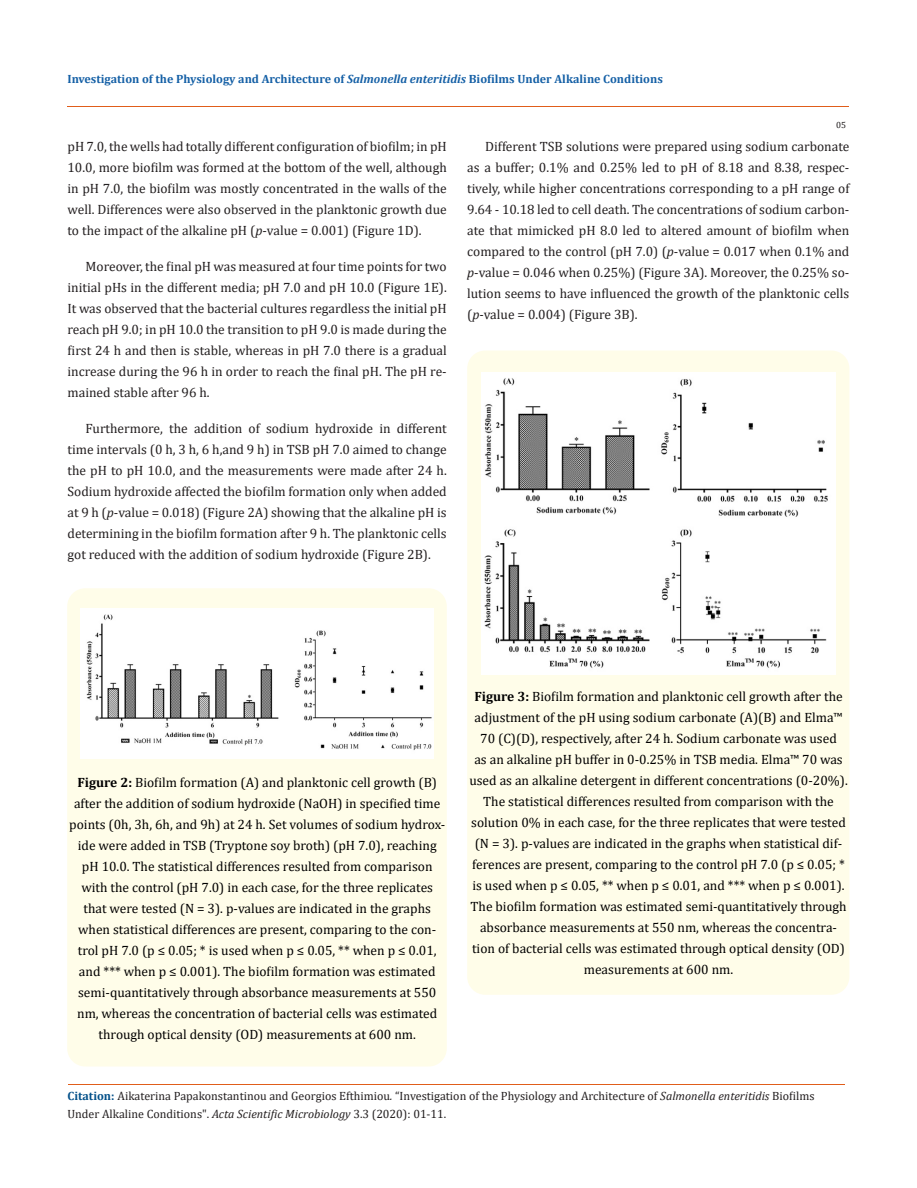
<style>
.page{position:relative;width:917px;height:1188px;background:#fff}
.page>*{position:absolute;margin:0;border:0;box-sizing:border-box;transform-origin:0 0}
.t1{font:13.5px/21px "Cambria";color:#231f20;text-align:justify}
.t2{font:13.5px/21px "Cambria";color:#000;text-align:center}
.t3{font:12px/18px "Cambria";color:#231f20}
.t4{font:700 12px "Cambria";color:#1560a6}
.t5{font:9px "Cambria";color:#231f20}
.s1{font-style:italic}
.s2{font-weight:700}
.s3{font-weight:700;color:#035089}
</style>
<div class="page">
<hr style="left:67px;top:106px;width:782px;height:1px;background:#e05d1a">
<hr style="left:69px;top:1085px;width:775px;height:1px;background:#e05d1a">
<div style="left:67px;top:588px;width:380px;height:478px;background:#fffde9;border-radius:18px"></div>
<img style="left:80px;top:608px;width:353px;height:150px">
<div style="left:467px;top:351px;width:382px;height:644px;background:#fffde9;border-radius:18px"></div>
<img style="left:482px;top:372px;width:353px;height:303px">
<p class="t4" style="left:67px;top:70px;width:597px">Investigation of the Physiology and Architecture of <span class="s1">Salmonella enteritidis</span> Biofilms Under Alkaline Conditions</p>
<p class="t5" style="left:836px;top:120px;width:11px">05</p>
<p class="t1" style="left:67px;top:136px;width:381px">pH 7.0, the wells had totally different configuration of biofilm; in pH 10.0, more biofilm was formed at the bottom of the well, although in pH 7.0, the biofilm was mostly concentrated in the walls of the well. Differences were also observed in the planktonic growth due to the impact of the alkaline pH (<span class="s1">p</span>-value = 0.001) (Figure 1D).</p>
<p class="t1" style="left:67px;top:256px;width:381px;text-indent:18px">Moreover, the final pH was measured at four time points for two initial pHs in the different media; pH 7.0 and pH 10.0 (Figure 1E).<br>It was observed that the bacterial cultures regardless the initial pH reach pH 9.0; in pH 10.0 the transition to pH 9.0 is made during the first 24 h and then is stable, whereas in pH 7.0 there is a gradual increase during the 96 h in order to reach the final pH. The pH re&shy;mained stable after 96 h.</p>
<p class="t1" style="left:67px;top:418px;width:381px;text-indent:18px">Furthermore, the addition of sodium hydroxide in different time intervals (0 h, 3 h, 6 h,and 9 h) in TSB pH 7.0 aimed to change the pH to pH 10.0, and the measurements were made after 24 h.<br>Sodium hydroxide affected the biofilm formation only when added at 9 h (<span class="s1">p</span>-value = 0.018) (Figure 2A) showing that the alkaline pH is determining in the biofilm formation after 9 h. The planktonic cells got reduced with the addition of sodium hydroxide (Figure 2B).</p>
<p class="t1" style="left:467px;top:136px;width:384px;text-indent:18px">Different TSB solutions were prepared using sodium carbonate as a buffer; 0.1% and 0.25% led to pH of 8.18 and 8.38, respec&shy;tively, while higher concentrations corresponding to a pH range of 9.64 - 10.18 led to cell death. The concentrations of sodium carbon&shy;ate that mimicked pH 8.0 led to altered amount of biofilm when compared to the control (pH 7.0) (<span class="s1">p</span>-value = 0.017 when 0.1% and <span class="s1">p</span>-value = 0.046 when 0.25%) (Figure 3A). Moreover, the 0.25% so&shy;lution seems to have influenced the growth of the planktonic cells (<span class="s1">p-</span>value = 0.004) (Figure 3B).</p>
<p class="t2" style="left:69px;top:772px;width:377px"><span class="s2">Figure 2:</span> Biofilm formation (A) and planktonic cell growth (B) after the addition of sodium hydroxide (NaOH) in specified time points (0h, 3h, 6h, and 9h) at 24 h. Set volumes of sodium hydrox&shy;ide were added in TSB (Tryptone soy broth) (pH 7.0), reaching pH 10.0. The statistical differences resulted from comparison with the control (pH 7.0) in each case, for the three replicates that were tested (N = 3). p-values are indicated in the graphs when statistical differences are present, comparing to the con&shy;trol pH 7.0 (p ≤ 0.05; * is used when p ≤ 0.05, ** when p ≤ 0.01, and *** when p ≤ 0.001). The biofilm formation was estimated semi-quantitatively through absorbance measurements at 550 nm, whereas the concentration of bacterial cells was estimated through optical density (OD) measurements at 600 nm.</p>
<p class="t2" style="left:469px;top:686px;width:380px"><span class="s2">Figure 3:</span> Biofilm formation and planktonic cell growth after the adjustment of the pH using sodium carbonate (A)(B) and Elma™ 70 (C)(D), respectively, after 24 h. Sodium carbonate was used<br>as an alkaline pH buffer in 0-0.25% in TSB media. Elma™ 70 was used as an alkaline detergent in different concentrations (0-20%).<br>The statistical differences resulted from comparison with the solution 0% in each case, for the three replicates that were tested (N = 3). p-values are indicated in the graphs when statistical dif&shy;ferences are present, comparing to the control pH 7.0 (p ≤ 0.05; * is used when p ≤ 0.05, ** when p ≤ 0.01, and *** when p ≤ 0.001).<br>The biofilm formation was estimated semi-quantitatively through absorbance measurements at 550 nm, whereas the concentra&shy;tion of bacterial cells was estimated through optical density (OD) measurements at 600 nm.</p>
<p class="t3" style="left:67px;top:1087px;width:748px"><span class="s3">Citation:</span> Aikaterina Papakonstantinou and Georgios Efthimiou<span class="s1">.</span> “Investigation of the Physiology and Architecture of <span class="s1">Salmonella enteritidis</span> Biofilms<br>Under Alkaline Conditions". <span class="s1">Acta Scientific Microbiology</span> 3.3 (2020): 01-11.</p>
</div>
